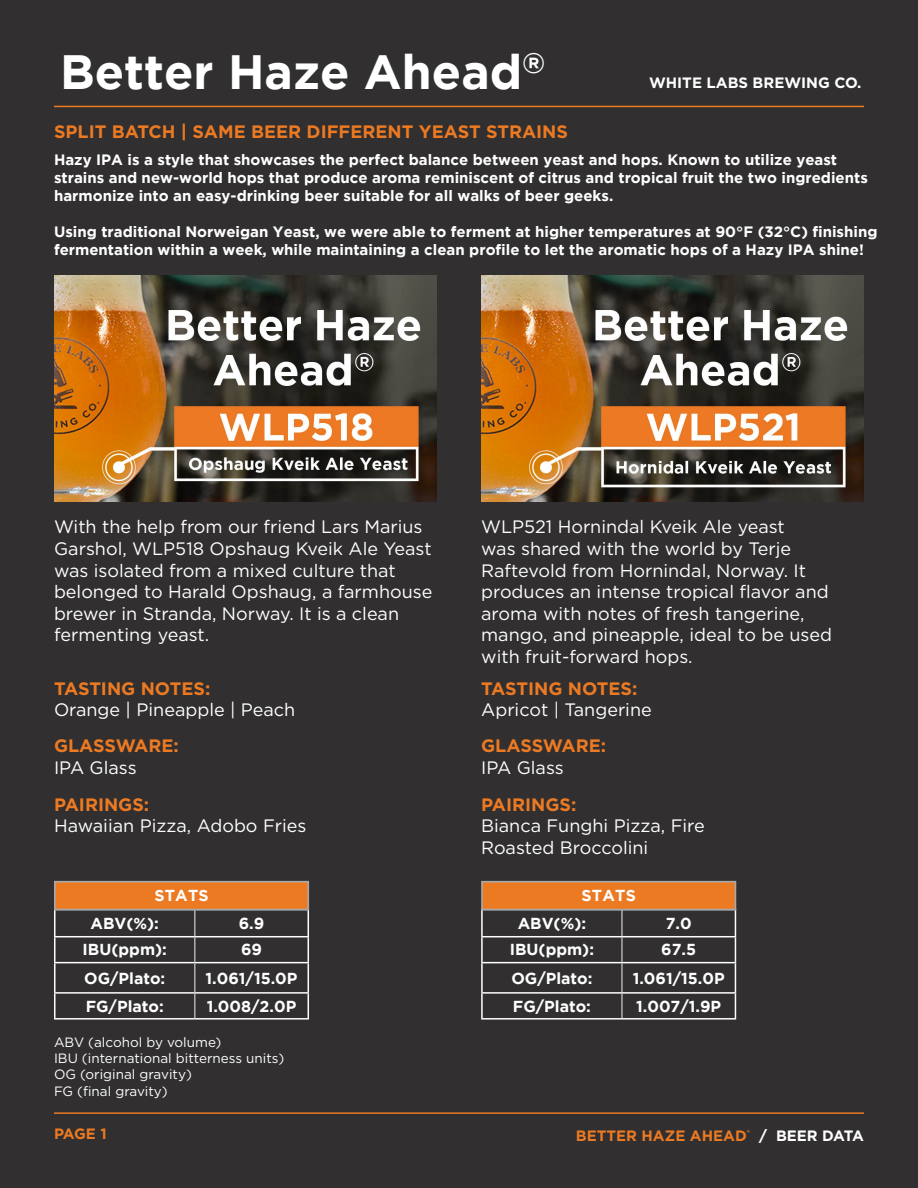
<style>
.page{position:relative;width:918px;height:1188px;background:#312f30}
.page>*{position:absolute;margin:0;border:0;box-sizing:border-box;transform-origin:0 0}
.t1{font:700 48px "Gotham";color:#fff}
.t2{font:18px/21.6px "Gotham";color:#fff}
.t3{font:700 18px "Gotham";color:#ec7a23}
.t4{font:700 15.9px "Gotham";color:#fff}
.t5{font:700 15px/18px "Gotham";color:#fff}
.t6{font:700 15px "Gotham";color:#ec7a23}
.t7{font:700 15px "Gotham";color:#fff}
.t8{font:700 15px "Gotham";letter-spacing:-.025em;color:#fff}
.t9{font:13.5px "Gotham";color:#fff}
</style>
<div class="page">
<img style="left:481px;top:275px;width:383px;height:227px">
<img style="left:54px;top:275px;width:383px;height:227px">
<hr style="left:54px;top:106px;width:810px;height:1px;background:#ec7a23">
<hr style="left:54px;top:1112px;width:810px;height:2px;background:#ec7a23">
<hr style="left:194px;top:910px;width:2px;height:26px;background:#a8a9ad">
<hr style="left:194px;top:937px;width:2px;height:25px;background:#a8a9ad">
<hr style="left:194px;top:963px;width:2px;height:29px;background:#a8a9ad">
<hr style="left:194px;top:994px;width:2px;height:24px;background:#a8a9ad">
<hr style="left:54px;top:910px;width:2px;height:26px;background:#fff">
<hr style="left:54px;top:936px;width:141px;height:1px;background:#fff">
<hr style="left:54px;top:937px;width:2px;height:25px;background:#fff">
<hr style="left:195px;top:936px;width:114px;height:1px;background:#fff">
<hr style="left:54px;top:962px;width:141px;height:1px;background:#fff">
<hr style="left:54px;top:963px;width:2px;height:29px;background:#fff">
<hr style="left:195px;top:962px;width:114px;height:1px;background:#fff">
<hr style="left:54px;top:992px;width:141px;height:2px;background:#fff">
<hr style="left:54px;top:994px;width:2px;height:24px;background:#fff">
<hr style="left:195px;top:992px;width:114px;height:2px;background:#fff">
<svg style="left:308px;top:910px;width:1px;height:108px"></svg>
<hr style="left:54px;top:1018px;width:141px;height:2px;background:#fff">
<hr style="left:195px;top:1018px;width:114px;height:2px;background:#fff">
<hr style="left:621px;top:910px;width:2px;height:26px;background:#a8a9ad">
<hr style="left:621px;top:937px;width:2px;height:25px;background:#a8a9ad">
<hr style="left:621px;top:963px;width:2px;height:29px;background:#a8a9ad">
<hr style="left:621px;top:994px;width:2px;height:24px;background:#a8a9ad">
<hr style="left:481px;top:910px;width:2px;height:26px;background:#fff">
<hr style="left:481px;top:936px;width:141px;height:1px;background:#fff">
<hr style="left:481px;top:937px;width:2px;height:25px;background:#fff">
<hr style="left:622px;top:936px;width:114px;height:1px;background:#fff">
<hr style="left:481px;top:962px;width:141px;height:1px;background:#fff">
<hr style="left:481px;top:963px;width:2px;height:29px;background:#fff">
<hr style="left:622px;top:962px;width:114px;height:1px;background:#fff">
<hr style="left:481px;top:992px;width:141px;height:2px;background:#fff">
<hr style="left:481px;top:994px;width:2px;height:24px;background:#fff">
<hr style="left:622px;top:992px;width:114px;height:2px;background:#fff">
<svg style="left:735px;top:910px;width:1px;height:108px"></svg>
<hr style="left:481px;top:1018px;width:141px;height:2px;background:#fff">
<hr style="left:622px;top:1018px;width:114px;height:2px;background:#fff">
<div style="left:54px;top:881px;width:255px;height:29px;background:#ec7a23;border:2px solid #a8a9ad"></div>
<div style="left:481px;top:881px;width:255px;height:29px;background:#ec7a23;border:2px solid #a8a9ad"></div>
<p class="t1" style="left:60px;top:44px;width:487px">Better Haze Ahead<sup>®</sup></p>
<p class="t3" style="left:54px;top:120px;width:516px">SPLIT BATCH | SAME BEER DIFFERENT YEAST STRAINS</p>
<p class="t7" style="left:649px;top:73px;width:214px">WHITE LABS BREWING CO.</p>
<p class="t5" style="left:54px;top:150px;width:815px">Hazy IPA is a style that showcases the perfect balance between yeast and hops. Known to utilize yeast strains and new-world hops that produce aroma reminiscent of citrus and tropical fruit the two ingredients harmonize into an easy-drinking beer suitable for all walks of beer geeks.</p>
<p class="t5" style="left:54px;top:222px;width:825px">Using traditional Norweigan Yeast, we were able to ferment at higher temperatures at 90°F (32°C) finishing fermentation within a week, while maintaining a clean profile to let the aromatic hops of a Hazy IPA shine!</p>
<p class="t2" style="left:54px;top:516px;width:380px">With the help from our friend Lars Marius Garshol, WLP518 Opshaug Kveik Ale Yeast was isolated from a mixed culture that belonged to Harald Opshaug, a farmhouse brewer in Stranda, Norway. It is a clean fermenting yeast.</p>
<p class="t2" style="left:481px;top:516px;width:352px">WLP521 Hornindal Kveik Ale yeast<br>was shared with the world by Terje Raftevold from Hornindal, Norway. It produces an intense tropical flavor and aroma with notes of fresh tangerine, mango, and pineapple, ideal to be used with fruit-forward hops.</p>
<p class="t3" style="left:54px;top:676px;width:158px">TASTING NOTES:</p>
<p class="t2" style="left:54px;top:699px;width:243px">Orange | Pineapple | Peach</p>
<p class="t3" style="left:481px;top:676px;width:158px">TASTING NOTES:</p>
<p class="t2" style="left:481px;top:699px;width:172px">Apricot | Tangerine</p>
<p class="t3" style="left:54px;top:734px;width:126px">GLASSWARE:</p>
<p class="t2" style="left:54px;top:756px;width:84px">IPA Glass</p>
<p class="t3" style="left:481px;top:734px;width:126px">GLASSWARE:</p>
<p class="t2" style="left:481px;top:756px;width:84px">IPA Glass</p>
<p class="t3" style="left:54px;top:792px;width:97px">PAIRINGS:</p>
<p class="t2" style="left:54px;top:815px;width:254px">Hawaiian Pizza, Adobo Fries</p>
<p class="t3" style="left:481px;top:792px;width:97px">PAIRINGS:</p>
<p class="t2" style="left:481px;top:815px;width:225px">Bianca Funghi Pizza, Fire<br>Roasted Broccolini</p>
<p class="t4" style="left:154px;top:887px;width:56px">STATS</p>
<p class="t4" style="left:582px;top:887px;width:56px">STATS</p>
<p class="t4" style="left:91px;top:914px;width:70px">ABV(%):</p>
<p class="t4" style="left:239px;top:914px;width:27px">6.9</p>
<p class="t4" style="left:83px;top:941px;width:86px">IBU(ppm):</p>
<p class="t4" style="left:241px;top:941px;width:23px">69</p>
<p class="t4" style="left:84px;top:969px;width:83px">OG/Plato:</p>
<p class="t4" style="left:206px;top:969px;width:94px">1.061/15.0P</p>
<p class="t4" style="left:86px;top:997px;width:80px">FG/Plato:</p>
<p class="t4" style="left:207px;top:997px;width:91px">1.008/2.0P</p>
<p class="t9" style="left:54px;top:1034px;width:169px">ABV (alcohol by volume)</p>
<p class="t9" style="left:54px;top:1050px;width:232px">IBU (international bitterness units)</p>
<p class="t9" style="left:54px;top:1066px;width:139px">OG (original gravity)</p>
<p class="t9" style="left:54px;top:1082px;width:115px">FG (final gravity)</p>
<p class="t4" style="left:518px;top:914px;width:70px">ABV(%):</p>
<p class="t4" style="left:666px;top:914px;width:27px">7.0</p>
<p class="t4" style="left:510px;top:941px;width:86px">IBU(ppm):</p>
<p class="t4" style="left:661px;top:941px;width:36px">67.5</p>
<p class="t4" style="left:511px;top:969px;width:83px">OG/Plato:</p>
<p class="t4" style="left:633px;top:969px;width:94px">1.061/15.0P</p>
<p class="t4" style="left:513px;top:997px;width:80px">FG/Plato:</p>
<p class="t4" style="left:636px;top:997px;width:87px">1.007/1.9P</p>
<p class="t6" style="left:54px;top:1123px;width:54px">PAGE 1</p>
<p class="t8" style="left:759px;top:1126px;width:106px">/ BEER DATA</p>
<p class="t6" style="left:576px;top:1126px;width:176px">BETTER HAZE AHEAD<sup>®</sup></p>
</div>
